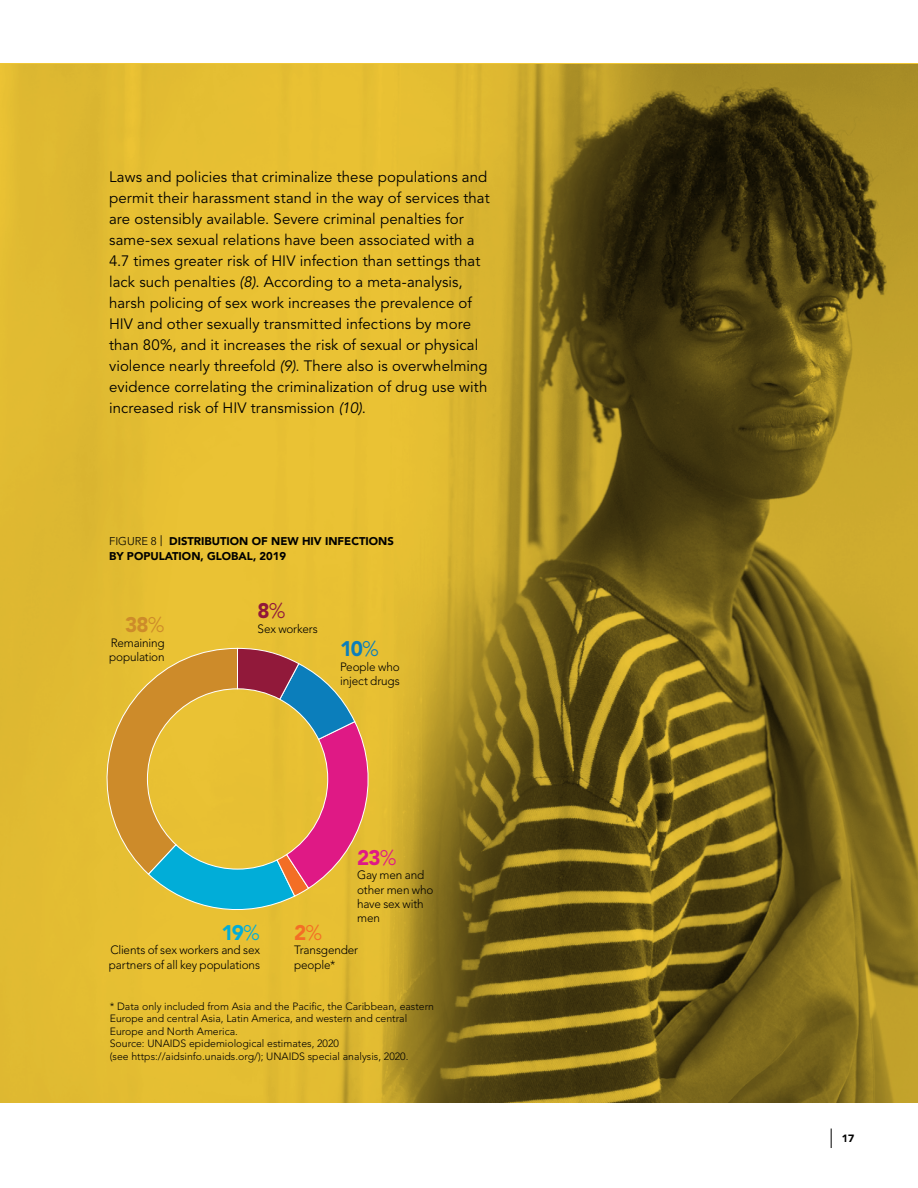
<style>
.page{position:relative;width:918px;height:1188px;background:#fff}
.page>*{position:absolute;margin:0;border:0;box-sizing:border-box;transform-origin:0 0}
.t1{font:900 21px "Avenir LT Std";color:#cd8b2a}
.t2{font:900 21px "Avenir LT Std";color:#0b7ebb}
.t3{font:900 21px "Avenir LT Std";color:#df1985}
.t4{font:900 21px "Avenir LT Std";color:#01add8}
.t5{font:900 21px "Avenir LT Std";color:#91193a}
.t6{font:900 21px "Avenir LT Std";color:#f36e25}
.t7{font:15px/21px "Avenir LT Std";letter-spacing:.005em;color:#000}
.t8{font:300 12px/14.4px "Avenir LT Std";letter-spacing:-.015em;color:#000}
.t9{font:900 11.25px/15px "Avenir LT";color:#000}
.t10{font:300 10.5px/12.6px "Avenir LT Std";color:#000}
.t11{font:900 10.5px "Avenir LT Std";color:#000}
.s1{font-style:italic}
.s2{font-family:"Avenir LT Std";font-weight:300}
.s3{font-family:"Ubuntu";font-weight:300}
.s4{font-weight:300}
</style>
<div class="page">
<svg style="left:831px;top:1129px;width:1px;height:19px"></svg>
<img style="left:0;top:64px;width:918px;height:1039px">
<svg style="left:92px;top:647px;width:292px;height:273px;background:#caa44b"></svg>
<p class="t7" style="left:109px;top:167px;width:382px">Laws and policies that criminalize these populations and permit their harassment stand in the way of services that are ostensibly available. Severe criminal penalties for same-sex sexual relations have been associated with a 4.7 times greater risk of HIV infection than settings that lack such penalties <span class="s1">(8)</span>. According to a meta-analysis, harsh policing of sex work increases the prevalence of HIV and other sexually transmitted infections by more than 80%, and it increases the risk of sexual or physical violence nearly threefold <span class="s1">(9)</span>. There also is overwhelming evidence correlating the criminalization of drug use with increased risk of HIV transmission <span class="s1">(10)</span>.</p>
<p class="t9" style="left:109px;top:534px;width:286px"><span class="s2">FIGURE 8</span> <span class="s3">|</span> DISTRIBUTION OF NEW HIV INFECTIONS<br>BY POPULATION, GLOBAL, 2019</p>
<h1 class="t5" style="left:258px;top:598px;width:30px">8<span class="s4">%</span></h1>
<h1 class="t1" style="left:125px;top:612px;width:41px">38<span class="s4">%</span></h1>
<p class="t8" style="left:258px;top:621px;width:62px">Sex workers</p>
<p class="t8" style="left:109px;top:635px;width:57px">Remaining population</p>
<h1 class="t2" style="left:340px;top:636px;width:40px">10<span class="s4">%</span></h1>
<p class="t8" style="left:340px;top:659px;width:61px">People who inject drugs</p>
<h1 class="t4" style="left:221px;top:920px;width:40px">19<span class="s4">%</span></h1>
<p class="t8" style="left:109px;top:943px;width:153px">Clients of sex workers and sex partners of all key populations</p>
<h1 class="t3" style="left:357px;top:845px;width:41px">23<span class="s4">%</span></h1>
<p class="t8" style="left:357px;top:868px;width:78px">Gay men and other men who have sex with men</p>
<h1 class="t6" style="left:294px;top:920px;width:30px">2<span class="s4">%</span></h1>
<p class="t8" style="left:294px;top:943px;width:66px">Transgender people*</p>
<p class="t10" style="left:110px;top:1000px;width:326px">* Data only included from Asia and the Pacific, the Caribbean, eastern Europe and central Asia, Latin America, and western and central Europe and North America.<br>Source: UNAIDS epidemiological estimates, 2020<br>(see https://aidsinfo.unaids.org/); UNAIDS special analysis, 2020.</p>
<p class="t11" style="left:842px;top:1132px;width:14px">17</p>
</div>
